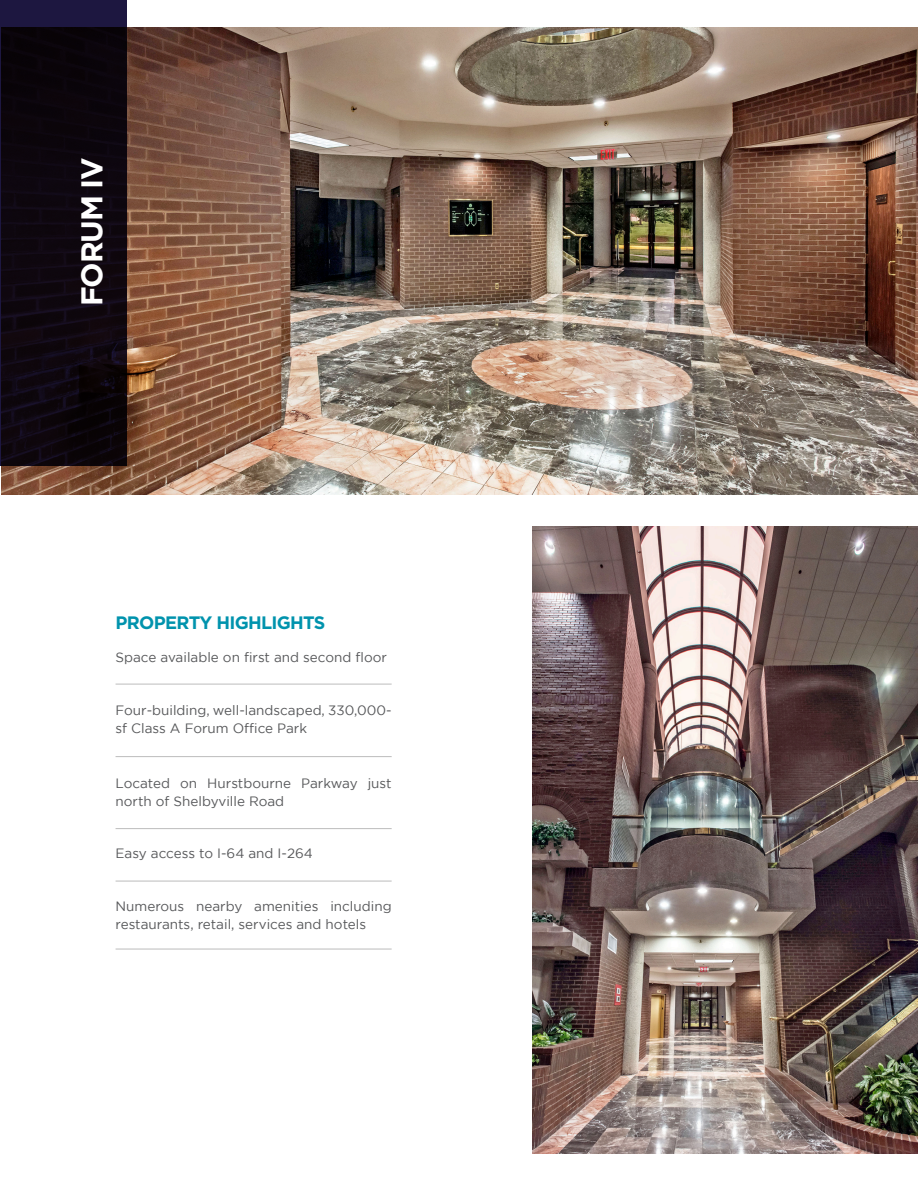
<style>
.page{position:relative;width:918px;height:1188px;background:#fff}
.page>*{position:absolute;margin:0;border:0;box-sizing:border-box;transform-origin:0 0}
.t1{font:700 30px "Gotham";letter-spacing:-.04em;color:#fff}
.t2{font:700 18px "Gotham";letter-spacing:-.04em;color:#0093ad}
.t3{font:13.5px/18px "Gotham";color:#57585a}
</style>
<div class="page">
<img style="left:1px;top:28px;width:917px;height:467px">
<svg style="left:0;top:0;width:127px;height:465px;fill:#0d060d"></svg>
<hr style="left:116px;top:684px;width:276px;height:1px;background:#c3c3c3">
<hr style="left:116px;top:756px;width:276px;height:1px;background:#c3c3c3">
<hr style="left:116px;top:948px;width:276px;height:2px;background:#c3c3c3">
<hr style="left:116px;top:828px;width:276px;height:1px;background:#c3c3c3">
<hr style="left:116px;top:881px;width:276px;height:1px;background:#c3c3c3">
<img style="left:532px;top:527px;width:386px;height:626px">
<p class="t1" style="left:75px;top:306px;width:150px;rotate:-90deg">FORUM IV</p>
<p class="t2" style="left:116px;top:612px;width:211px">PROPERTY HIGHLIGHTS</p>
<p class="t3" style="left:116px;top:648px;width:273px">Space available on first and second floor</p>
<p class="t3" style="left:116px;top:701px;width:278px">Four-building, well-landscaped, 330,000- sf Class A Forum Office Park</p>
<p class="t3" style="left:116px;top:774px;width:278px">Located on Hurstbourne Parkway just north of Shelbyville Road</p>
<p class="t3" style="left:116px;top:844px;width:199px">Easy access to I-64 and I-264</p>
<p class="t3" style="left:116px;top:897px;width:278px">Numerous nearby amenities including restaurants, retail, services and hotels</p>
</div>
